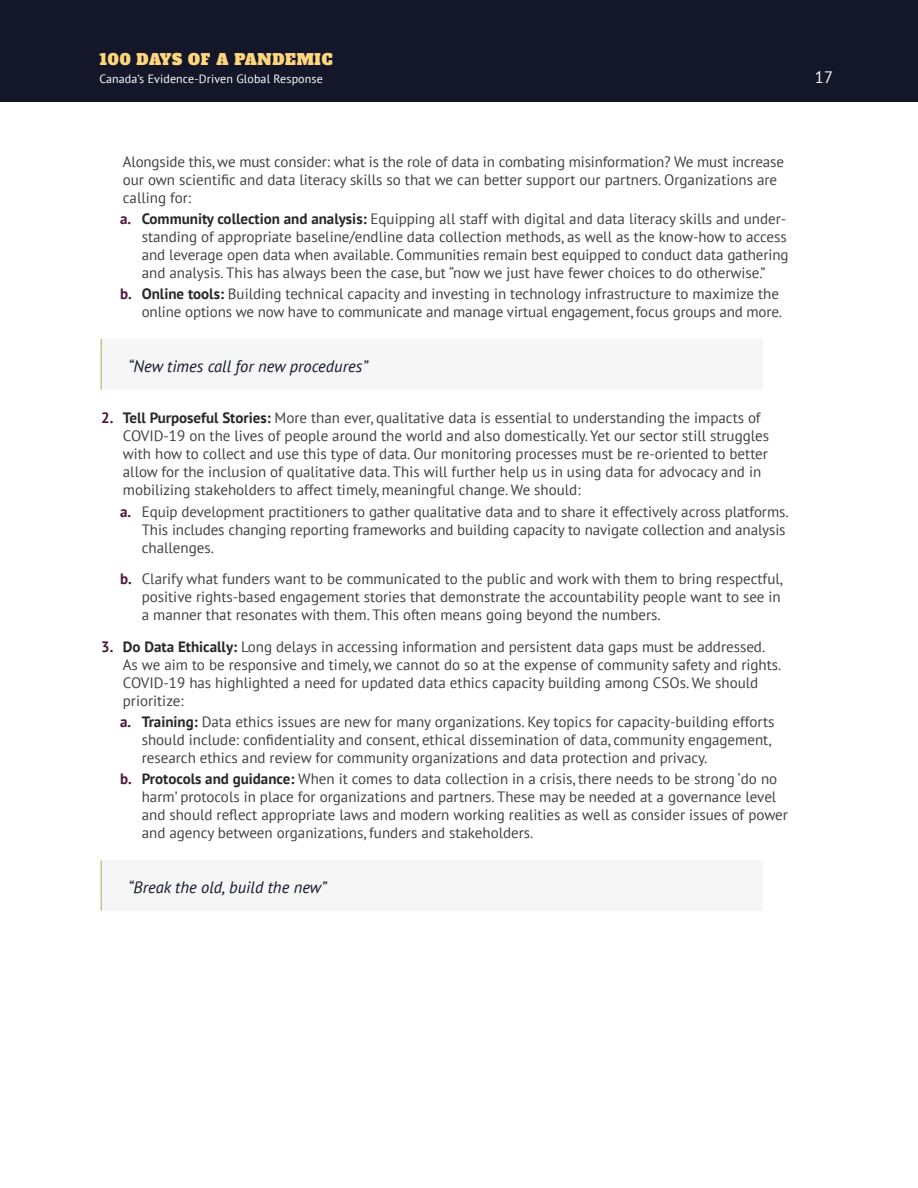
<style>
.page{position:relative;width:918px;height:1188px;background:#fff}
.page>*{position:absolute;margin:0;border:0;box-sizing:border-box;transform-origin:0 0}
.t1{font:italic 16.5px "PT Sans";color:#131729}
.t2{font:16.5px "PT Sans";color:#fff}
.t3{font:15px/18px "PT Sans";color:#414042}
.t4{font:15px "Alfa Slab One";letter-spacing:.05em;color:#ffd67d}
.t5{font:12px "PT Sans";letter-spacing:.01em;color:#fff}
.s1{font-weight:700;color:#511638}
.s2{font-weight:700;color:#292829}
</style>
<div class="page">
<div style="left:0;top:0;width:918px;height:101px;background:#131729"></div>
<div style="left:101px;top:339px;width:662px;height:50px;background:#f6f6f6"></div>
<hr style="left:100px;top:339px;width:2px;height:50px;background:#b5ca82">
<div style="left:101px;top:860px;width:662px;height:51px;background:#f6f6f6"></div>
<hr style="left:100px;top:860px;width:2px;height:51px;background:#b5ca82">
<p class="t4" style="left:99px;top:47px;width:235px">100 DAYS OF A PANDEMIC</p>
<p class="t5" style="left:99px;top:71px;width:225px">Canada’s Evidence-Driven Global Response</p>
<p class="t2" style="left:815px;top:67px;width:20px">17</p>
<p class="t3" style="left:123px;top:152px;width:663px">Alongside this, we must consider: what is the role of data in combating misinformation? We must increase our own scientific and data literacy skills so that we can better support our partners. Organizations are calling for:</p>
<p class="t3" style="left:142px;top:209px;width:648px;text-indent:-22px"><span class="s1">a.</span> <span class="s2">Community collection and analysis:</span> Equipping all staff with digital and data literacy skills and under&shy;standing of appropriate baseline/endline data collection methods, as well as the know-how to access and leverage open data when available. Communities remain best equipped to conduct data gathering and analysis. This has always been the case, but “now we just have fewer choices to do otherwise.”</p>
<p class="t3" style="left:120px;top:284px;width:663px;text-align:right"><span class="s1">b.</span> <span class="s2">Online tools:</span> Building technical capacity and investing in technology infrastructure to maximize the online options we now have to communicate and manage virtual engagement, focus groups and more.</p>
<p class="t1" style="left:128px;top:355px;width:241px">“New times call for new procedures”</p>
<p class="t3" style="left:123px;top:409px;width:648px;text-indent:-22px"><span class="s1">2.</span> <span class="s2">Tell Purposeful Stories:</span> More than ever, qualitative data is essential to understanding the impacts of COVID-19 on the lives of people around the world and also domestically. Yet our sector still struggles with how to collect and use this type of data. Our monitoring processes must be re-oriented to better allow for the inclusion of qualitative data. This will further help us in using data for advocacy and in mobilizing stakeholders to affect timely, meaningful change. We should:</p>
<p class="t3" style="left:142px;top:502px;width:648px;text-indent:-22px"><span class="s1">a.</span> Equip development practitioners to gather qualitative data and to share it effectively across platforms.<br>This includes changing reporting frameworks and building capacity to navigate collection and analysis challenges.</p>
<p class="t3" style="left:142px;top:570px;width:643px;text-indent:-22px"><span class="s1">b.</span> Clarify what funders want to be communicated to the public and work with them to bring respectful, positive rights-based engagement stories that demonstrate the accountability people want to see in a manner that resonates with them. This often means going beyond the numbers.</p>
<p class="t3" style="left:123px;top:637px;width:660px;text-indent:-22px"><span class="s1">3.</span> <span class="s2">Do Data Ethically:</span> Long delays in accessing information and persistent data gaps must be addressed.<br>As we aim to be responsive and timely, we cannot do so at the expense of community safety and rights.<br>COVID-19 has highlighted a need for updated data ethics capacity building among CSOs. We should prioritize:</p>
<p class="t3" style="left:142px;top:712px;width:634px;text-indent:-22px"><span class="s1">a.</span> <span class="s2">Training:</span> Data ethics issues are new for many organizations. Key topics for capacity-building efforts should include: confidentiality and consent, ethical dissemination of data, community engagement, research ethics and review for community organizations and data protection and privacy.</p>
<p class="t3" style="left:142px;top:770px;width:648px;text-indent:-22px"><span class="s1">b.</span> <span class="s2">Protocols and guidance:</span> When it comes to data collection in a crisis, there needs to be strong ‘do no harm’ protocols in place for organizations and partners. These may be needed at a governance level and should reflect appropriate laws and modern working realities as well as consider issues of power and agency between organizations, funders and stakeholders.</p>
<p class="t1" style="left:128px;top:877px;width:200px">“Break the old, build the new”</p>
</div>
